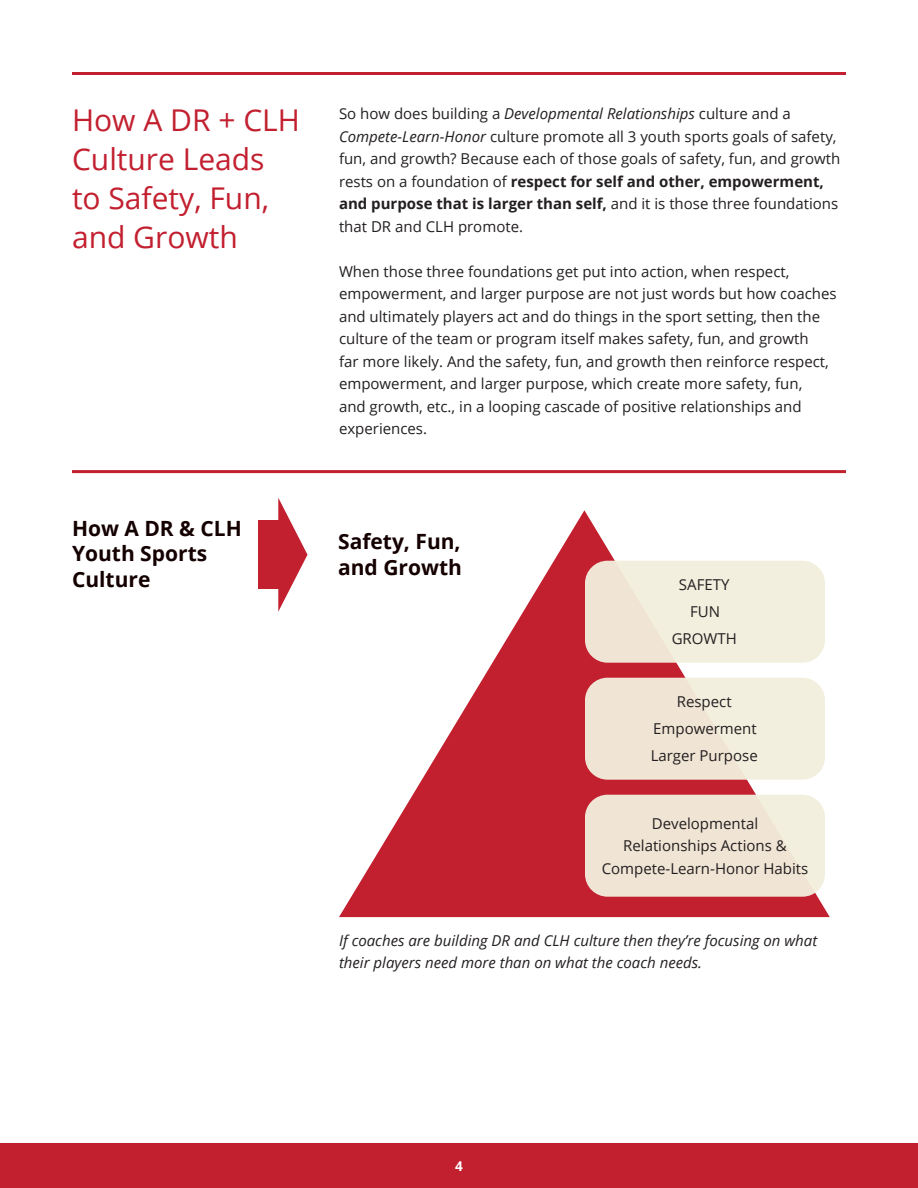
<style>
.page{position:relative;width:918px;height:1188px;background:#fff}
.page>*{position:absolute;margin:0;border:0;box-sizing:border-box;transform-origin:0 0}
.subhed_1{font:30px/39px "Open Sans";color:#c21f2f}
.t1{font:700 21px/25.5px "Open Sans";color:#150000}
.body{font:15px/22.5px "Open Sans";color:#231f20}
.body-2{font:italic 15px/22.5px "Open Sans";color:#231f20}
.t2{font:700 13.5px "Open Sans";color:#fff}
.s1{font-style:italic}
.s2{font-weight:700}
</style>
<div class="page">
<div style="left:0;top:1143px;width:918px;height:45px;background:#c21f2f"></div>
<hr style="left:72px;top:72px;width:774px;height:3px;background:#c21f2f">
<svg style="left:339px;top:510px;width:491px;height:407px"></svg>
<div style="left:585px;top:561px;width:240px;height:102px;background:#f3efdd;border-radius:22px"></div>
<div style="left:585px;top:678px;width:240px;height:102px;background:#f0e4d4;border-radius:22px"></div>
<div style="left:585px;top:795px;width:240px;height:102px;background:#f0e4d4;border-radius:22px"></div>
<div style="left:258px;top:520px;width:20px;height:69px;background:#c21f2f"></div>
<svg style="left:278px;top:498px;width:30px;height:114px"></svg>
<hr style="left:72px;top:470px;width:774px;height:3px;background:#c21f2f">
<p class="subhed_1" style="left:72px;top:100px;width:229px">How A DR + CLH<br>Culture Leads to Safety, Fun, and Growth</p>
<p class="t1" style="left:72px;top:515px;width:171px">How A DR &amp; CLH<br>Youth Sports<br>Culture</p>
<p class="body" style="left:339px;top:102px;width:503px">So how does building a <span class="s1">Developmental Relationships</span> culture and a <span class="s1">Compete-Learn-Honor</span> culture promote all 3 youth sports goals of safety, fun, and growth? Because each of those goals of safety, fun, and growth rests on a foundation of <span class="s2">respect for self and other, empowerment, and purpose that is larger than self,</span> and it is those three foundations that DR and CLH promote.</p>
<p class="body" style="left:339px;top:260px;width:499px">When those three foundations get put into action, when respect, empowerment, and larger purpose are not just words but how coaches and ultimately players act and do things in the sport setting, then the culture of the team or program itself makes safety, fun, and growth<br>far more likely. And the safety, fun, and growth then reinforce respect, empowerment, and larger purpose, which create more safety, fun,<br>and growth, etc., in a looping cascade of positive relationships and experiences.</p>
<p class="t1" style="left:338px;top:528px;width:125px">Safety, Fun, and Growth</p>
<p class="body" style="left:679px;top:573px;width:52px">SAFETY</p>
<p class="body" style="left:690px;top:600px;width:31px">FUN</p>
<p class="body" style="left:672px;top:627px;width:67px">GROWTH</p>
<p class="body" style="left:677px;top:690px;width:56px">Respect</p>
<p class="body" style="left:653px;top:717px;width:105px">Empowerment</p>
<p class="body" style="left:651px;top:744px;width:109px">Larger Purpose</p>
<p class="body" style="left:602px;top:812px;width:208px;text-align:center">Developmental<br>Relationships Actions &amp;<br>Compete-Learn-Honor Habits</p>
<p class="body-2" style="left:339px;top:928px;width:480px">If coaches are building DR and CLH culture then they’re focusing on what their players need more than on what the coach needs.</p>
<p class="t2" style="left:455px;top:1156px;width:9px">4</p>
</div>
